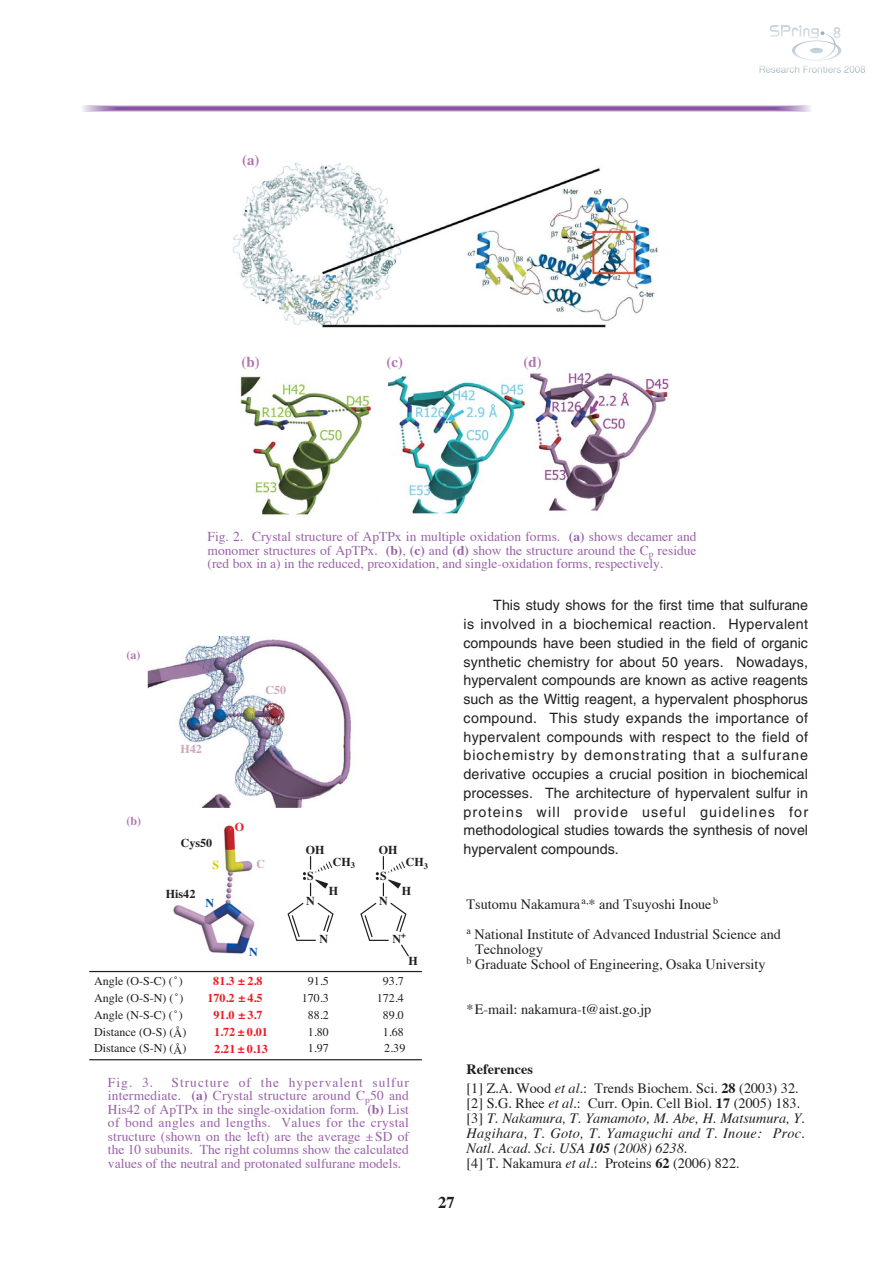
<style>
.page{position:relative;width:893px;height:1263px;background:#fff}
.page>*{position:absolute;margin:0;border:0;box-sizing:border-box;transform-origin:0 0}
.t1{font:700 16.5px "Times";color:#231f20}
.t2{font:700 15px "Times";color:#b176b2}
.t3{font:14.25px/18.8px "Helvetica";color:#231f20;text-align:justify}
.t4{font:14.25px/30px "Times";color:#231f20}
.t5{font:italic 14.25px/15px "Times";color:#231f20}
.t6{font:13.5px/13.5px "Times";color:#9961a8;text-align:justify}
.t7{font:12px/16.8px "Times";color:#231f20}
.t8{font:700 12px/17px "Times";color:#ed1c24;text-align:center}
.t9{font:700 12px "Times";color:#231f20}
.t10{font:700 12px "Times";color:#cda8ba}
.t11{font:700 12px "Times";color:#b176b2}
.t12{font:700 12px "Times";color:#0054a6}
.t13{font:700 12px "Times";color:#d7c800}
.s1{font-weight:700}
.s2{font-style:italic}
.s3{font-style:normal}
.s4{font-weight:700;font-style:normal}
</style>
<div class="page">
<svg style="left:759px;top:25px;width:106px;height:48px"></svg>
<svg style="left:81px;top:106px;width:730px;height:6px"></svg>
<svg style="left:97px;top:106px;width:698px;height:5px"></svg>
<hr style="left:113px;top:107px;width:666px;height:3px;background:#9564aa">
<hr style="left:114px;top:108px;width:664px;height:1px;background:#9360a8">
<hr style="left:115px;top:108px;width:662px;height:1px;background:#905ca6">
<hr style="left:116px;top:108px;width:660px;height:1px;background:#8e58a4">
<hr style="left:117px;top:108px;width:658px;height:1px;background:#8c54a2">
<img style="left:233px;top:163px;width:425px;height:165px">
<img style="left:240px;top:372px;width:429px;height:144px">
<img style="left:147px;top:636px;width:204px;height:171px">
<svg style="left:287px;top:856px;width:47px;height:85px"></svg>
<svg style="left:360px;top:856px;width:49px;height:101px"></svg>
<img style="left:173px;top:825px;width:82px;height:129px">
<hr style="left:89px;top:971px;width:333px;height:1px;background:#231f20">
<hr style="left:89px;top:1059px;width:333px;height:1px;background:#231f20">
<p class="t2" style="left:242px;top:154px;width:19px">(a)</p>
<p class="t2" style="left:241px;top:357px;width:20px">(b)</p>
<p class="t2" style="left:386px;top:357px;width:18px">(c)</p>
<p class="t2" style="left:523px;top:357px;width:20px">(d)</p>
<p class="t6" style="left:207px;top:531px;width:490px">Fig. 2. Crystal structure of ApTPx in multiple oxidation forms. <span class="s1">(a)</span> shows decamer and monomer structures of ApTPx. <span class="s1">(b)</span>, <span class="s1">(c)</span> and <span class="s1">(d)</span> show the structure around the C<sub>p</sub> residue (red box in a) in the reduced, preoxidation, and single-oxidation forms, respectively.</p>
<p class="t11" style="left:126px;top:651px;width:16px">(a)</p>
<p class="t11" style="left:126px;top:817px;width:16px">(b)</p>
<p class="t10" style="left:180px;top:745px;width:23px">H42</p>
<p class="t10" style="left:265px;top:686px;width:22px">C50</p>
<p class="t8" style="left:235px;top:820px;width:11px">O</p>
<p class="t9" style="left:181px;top:839px;width:33px">Cys50</p>
<p class="t9" style="left:166px;top:890px;width:31px">His42</p>
<p class="t13" style="left:212px;top:861px;width:8px">S</p>
<p class="t10" style="left:256px;top:860px;width:10px">C</p>
<p class="t12" style="left:206px;top:899px;width:10px">N</p>
<p class="t12" style="left:249px;top:948px;width:10px">N</p>
<p class="t9" style="left:306px;top:846px;width:20px">OH</p>
<p class="t9" style="left:379px;top:846px;width:20px">OH</p>
<p class="t9" style="left:307px;top:872px;width:8px">S</p>
<p class="t9" style="left:306px;top:897px;width:10px">N</p>
<p class="t9" style="left:333px;top:858px;width:24px">CH<sub>3</sub></p>
<p class="t9" style="left:329px;top:886px;width:11px">H</p>
<p class="t9" style="left:319px;top:935px;width:10px">N</p>
<p class="t9" style="left:405px;top:858px;width:24px">CH<sub>3</sub></p>
<p class="t9" style="left:401px;top:886px;width:11px">H</p>
<p class="t9" style="left:392px;top:935px;width:15px">N<sup>+</sup></p>
<p class="t9" style="left:380px;top:872px;width:8px">S</p>
<p class="t9" style="left:379px;top:897px;width:10px">N</p>
<p class="t9" style="left:408px;top:957px;width:11px">H</p>
<p class="t7" style="left:94px;top:974px;width:94px">Angle (O-S-C) (˚)<br>Angle (O-S-N) (˚)<br>Angle (N-S-C) (˚)<br>Distance (O-S) (Å)<br>Distance (S-N) (Å)</p>
<p class="t7" style="left:302px;top:974px;width:29px;text-align:center">91.5<br>170.3<br>88.2<br>1.80<br>1.97</p>
<p class="t7" style="left:377px;top:974px;width:30px;text-align:right">93.7<br>172.4<br>89.0<br>1.68<br>2.39</p>
<p class="t8" style="left:207px;top:974px;width:62px">81.3 ± 2.8<br>170.2 ± 4.5<br>91.0 ± 3.7<br>1.72 ± 0.01<br>2.21 ± 0.13</p>
<p class="t6" style="left:108px;top:1077px;width:302px;text-indent:64px">Structure of the hypervalent sulfur intermediate. <span class="s1">(a)</span> Crystal structure around C<sub>p</sub>50 and His42 of ApTPx in the single-oxidation form. <span class="s1">(b)</span> List of bond angles and lengths. Values for the crystal structure (shown on the left) are the average ± SD of the 10 subunits. The right columns show the calculated values of the neutral and protonated sulfurane models.</p>
<p class="t6" style="left:108px;top:1077px;width:47px">Fig. 3.</p>
<p class="t3" style="left:463px;top:597px;width:346px;text-indent:30px">This study shows for the first time that sulfurane is involved in a biochemical reaction. Hypervalent compounds have been studied in the field of organic synthetic chemistry for about 50 years. Nowadays, hypervalent compounds are known as active reagents such as the Wittig reagent, a hypervalent phosphorus compound. This study expands the importance of hypervalent compounds with respect to the field of biochemistry by demonstrating that a sulfurane derivative occupies a crucial position in biochemical processes. The architecture of hypervalent sulfur in proteins will provide useful guidelines for methodological studies towards the synthesis of novel hypervalent compounds.</p>
<p class="t4" style="left:466px;top:890px;width:316px">Tsutomu Nakamura<sup>a,</sup>* and Tsuyoshi Inoue <sup>b<br>a</sup> National Institute of Advanced Industrial Science and</p>
<p class="t4" style="left:466px;top:943px;width:300px;line-height:15px;text-indent:9px">Technology<br><sup>b</sup> Graduate School of Engineering, Osaka University</p>
<p class="t4" style="left:466px;top:995px;width:186px">*E-mail: nakamura-t@aist.go.jp</p>
<p class="t1" style="left:438px;top:1195px;width:18px">27</p>
<p class="t4" style="left:466px;top:1061px;width:334px;line-height:19.5px"><span class="s1">References<br></span>[1] Z.A. Wood <span class="s2">et al.</span>: Trends Biochem. Sci. <span class="s1">28</span> (2003) 32.</p>
<p class="t5" style="left:466px;top:1097px;width:340px"><span class="s3">[2] S.G. Rhee</span> et al.<span class="s3">: Curr. Opin. Cell Biol.</span> <span class="s4">17</span> <span class="s3">(2005) 183. [3]</span> T. Nakamura, T. Yamamoto, M. Abe, H. Matsumura, Y.<br>Hagihara, T. Goto, T. Yamaguchi and T. Inoue: Proc.<br>Natl. Acad. Sci. USA <span class="s1">105</span> (2008) 6238.<br><span class="s3">[4] T. Nakamura</span> et al.<span class="s3">: Proteins</span> <span class="s4">62</span> <span class="s3">(2006) 822.</span></p>
</div>
